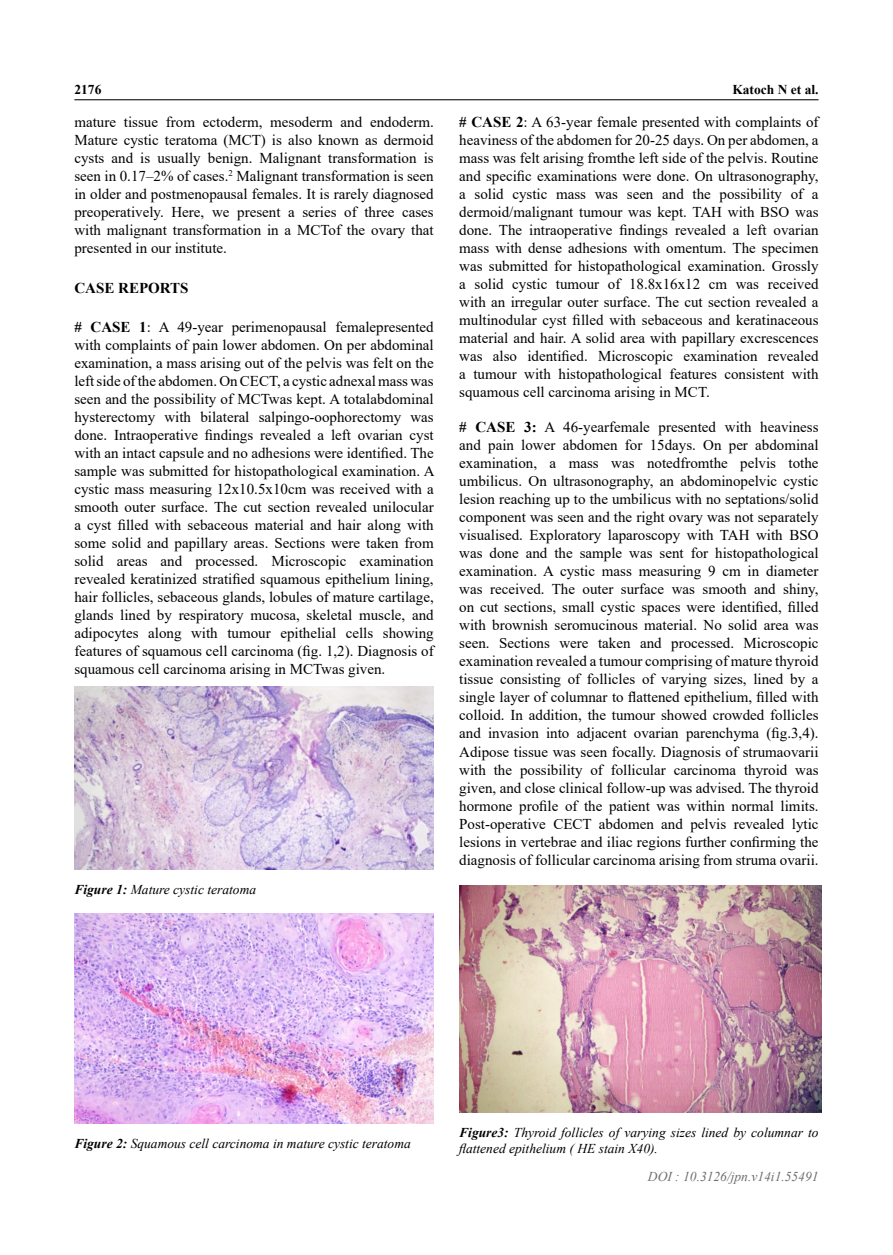
<style>
.page{position:relative;width:893px;height:1255px;background:#fff}
.page>*{position:absolute;margin:0;border:0;box-sizing:border-box;transform-origin:0 0}
.t1{font:15px/18px "Times New Roman";color:#000;text-align:justify}
.t2{font:700 15px "Times New Roman";color:#000}
.t3{font:italic 13.5px/16.2px "Times New Roman";color:#000}
.t4{font:italic 13.5px "Times New Roman";color:#6d6e71}
.t5{font:700 13.5px "Times New Roman";color:#000}
.s1{font-weight:700}
</style>
<div class="page">
<hr style="left:74px;top:99px;width:745px;height:1px;background:#000">
<img style="left:75px;top:686px;width:359px;height:183px">
<img style="left:75px;top:913px;width:359px;height:210px">
<img style="left:459px;top:885px;width:362px;height:226px">
<p class="t5" style="left:74px;top:80px;width:28px">2176</p>
<p class="t1" style="left:74px;top:113px;width:361px">mature tissue from ectoderm, mesoderm and endoderm.<br>Mature cystic teratoma (MCT) is also known as dermoid cysts and is usually benign. Malignant transformation is seen in 0.17–2% of cases.<sup>2</sup> Malignant transformation is seen in older and postmenopausal females. It is rarely diagnosed preoperatively. Here, we present a series of three cases with malignant transformation in a MCTof the ovary that presented in our institute.</p>
<p class="t2" style="left:74px;top:277px;width:116px">CASE REPORTS</p>
<p class="t1" style="left:74px;top:317px;width:362px"><span class="s1"># CASE 1</span>: A 49-year perimenopausal femalepresented with complaints of pain lower abdomen. On per abdominal examination, a mass arising out of the pelvis was felt on the left side of the abdomen. On CECT, a cystic adnexal mass was seen and the possibility of MCTwas kept. A totalabdominal hysterectomy with bilateral salpingo-oophorectomy was done. Intraoperative findings revealed a left ovarian cyst with an intact capsule and no adhesions were identified. The sample was submitted for histopathological examination. A cystic mass measuring 12x10.5x10cm was received with a smooth outer surface. The cut section revealed unilocular a cyst filled with sebaceous material and hair along with some solid and papillary areas. Sections were taken from solid areas and processed. Microscopic examination revealed keratinized stratified squamous epithelium lining, hair follicles, sebaceous glands, lobules of mature cartilage, glands lined by respiratory mucosa, skeletal muscle, and adipocytes along with tumour epithelial cells showing features of squamous cell carcinoma (fig. 1,2). Diagnosis of squamous cell carcinoma arising in MCTwas given.</p>
<p class="t3" style="left:74px;top:881px;width:183px"><span class="s1">Figure 1:</span> Mature cystic teratoma</p>
<p class="t5" style="left:732px;top:80px;width:88px">Katoch N et al.</p>
<p class="t1" style="left:459px;top:113px;width:361px"><span class="s1"># CASE 2</span>: A 63-year female presented with complaints of heaviness of the abdomen for 20-25 days. On per abdomen, a mass was felt arising fromthe left side of the pelvis. Routine and specific examinations were done. On ultrasonography, a solid cystic mass was seen and the possibility of a dermoid/malignant tumour was kept. TAH with BSO was done. The intraoperative findings revealed a left ovarian mass with dense adhesions with omentum. The specimen was submitted for histopathological examination. Grossly a solid cystic tumour of 18.8x16x12 cm was received with an irregular outer surface. The cut section revealed a multinodular cyst filled with sebaceous and keratinaceous material and hair. A solid area with papillary excrescences was also identified. Microscopic examination revealed a tumour with histopathological features consistent with squamous cell carcinoma arising in MCT.</p>
<p class="t1" style="left:459px;top:418px;width:361px"><span class="s1"># CASE 3:</span> A 46-yearfemale presented with heaviness and pain lower abdomen for 15days. On per abdominal examination, a mass was notedfromthe pelvis tothe umbilicus. On ultrasonography, an abdominopelvic cystic lesion reaching up to the umbilicus with no septations/solid component was seen and the right ovary was not separately visualised. Exploratory laparoscopy with TAH with BSO was done and the sample was sent for histopathological examination. A cystic mass measuring 9 cm in diameter was received. The outer surface was smooth and shiny, on cut sections, small cystic spaces were identified, filled with brownish seromucinous material. No solid area was seen. Sections were taken and processed. Microscopic examination revealed a tumour comprising of mature thyroid tissue consisting of follicles of varying sizes, lined by a single layer of columnar to flattened epithelium, filled with colloid. In addition, the tumour showed crowded follicles and invasion into adjacent ovarian parenchyma (fig.3,4).<br>Adipose tissue was seen focally. Diagnosis of strumaovarii with the possibility of follicular carcinoma thyroid was given, and close clinical follow-up was advised. The thyroid hormone profile of the patient was within normal limits.<br>Post-operative CECT abdomen and pelvis revealed lytic lesions in vertebrae and iliac regions further confirming the diagnosis of follicular carcinoma arising from struma ovarii.</p>
<p class="t3" style="left:74px;top:1134px;width:338px"><span class="s1">Figure 2:</span> Squamous cell carcinoma in mature cystic teratoma</p>
<p class="t3" style="left:459px;top:1123px;width:361px"><span class="s1">Figure3:</span> Thyroid follicles of varying sizes lined by columnar to flattened epithelium ( HE stain X40).</p>
<p class="t4" style="left:648px;top:1167px;width:172px">DOI : 10.3126/jpn.v14i1.55491</p>
</div>
